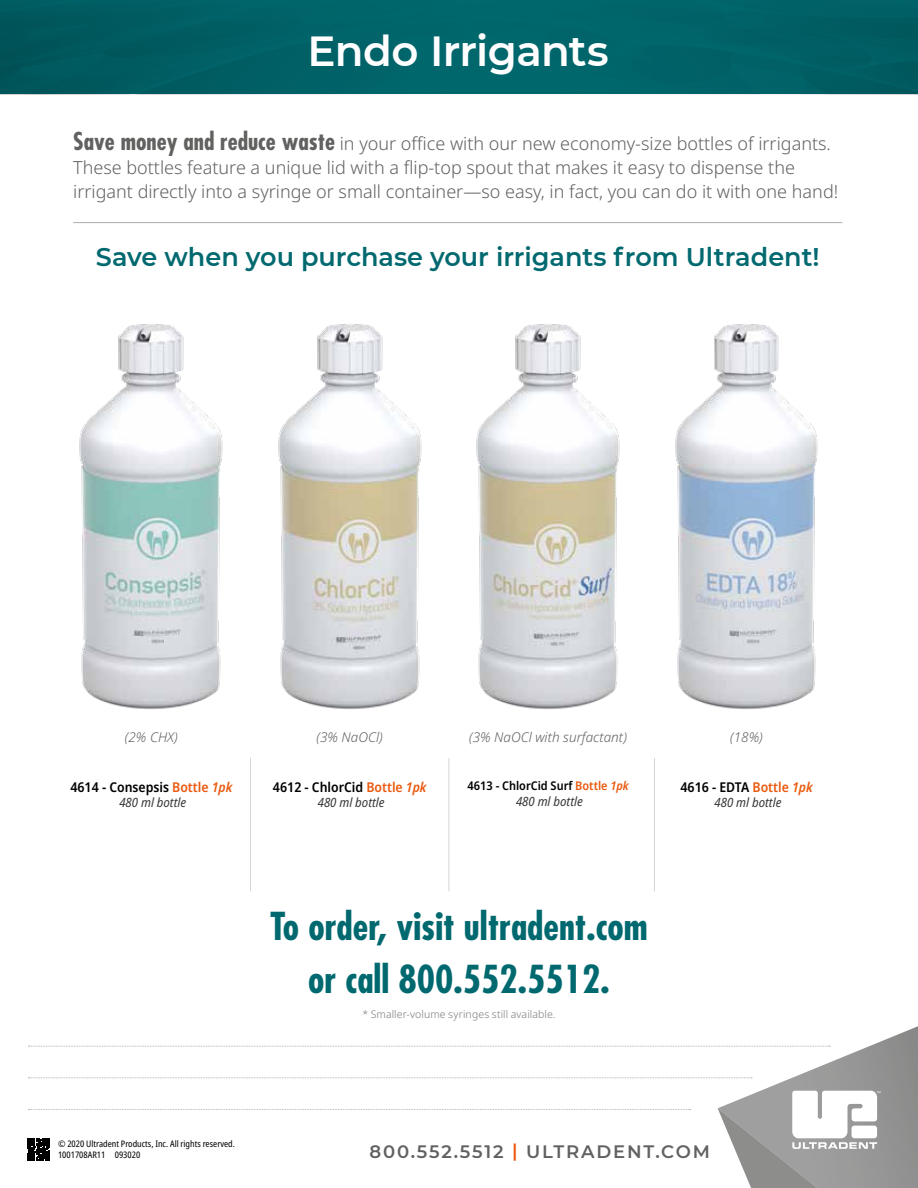
<style>
.page{position:relative;width:918px;height:1188px;background:#fff}
.page>*{position:absolute;margin:0;border:0;box-sizing:border-box;transform-origin:0 0}
.t1{font:600 42px "Montserrat";letter-spacing:-.015em;color:#fff}
.t2{font:700 condensed 37.5px/52.5px "Futura Std";color:#00696f;text-align:center}
.t3{font:600 25.5px "Montserrat";color:#00696f}
.t4{font:300 18px/24px "Noto Sans";color:#616160}
.t5{font:600 18px "Montserrat";letter-spacing:.1em;color:#616160}
.t6{font:600 semi-condensed 13.5px "Noto Sans";color:#000001}
.t7{font:italic 300 13.5px "Noto Sans";color:#616160}
.t8{font:italic semi-condensed 12.75px "Noto Sans";color:#393a38}
.t9{font:600 semi-condensed 12px "Noto Sans";color:#000001}
.t10{font:300 10.5px "Noto Sans";letter-spacing:.01em;color:#787978}
.t11{font:condensed 9px "Noto Sans";color:#000001}
.s1{font-family:"Futura Std";font-weight:700;font-stretch:condensed;font-size:24px}
.s2{color:#ea5a10}
.s3{font-style:italic;color:#ea5a10}
</style>
<div class="page">
<img style="left:0;top:0;width:918px;height:94px">
<hr style="left:73px;top:222px;width:769px;height:1px;background:#adadad">
<hr style="left:654px;top:758px;width:1px;height:133px;background:#d5d5d5">
<img style="left:79px;top:324px;width:144px;height:386px">
<img style="left:278px;top:324px;width:144px;height:386px">
<img style="left:476px;top:324px;width:144px;height:386px">
<img style="left:675px;top:324px;width:143px;height:386px">
<hr style="left:449px;top:758px;width:1px;height:133px;background:#d5d5d5">
<hr style="left:250px;top:758px;width:1px;height:133px;background:#d5d5d5">
<svg style="left:27px;top:1026px;width:891px;height:162px"></svg>
<h1 class="t1" style="left:308px;top:21px;width:303px">Endo Irrigants</h1>
<p class="t4" style="left:73px;top:132px;width:767px"><span class="s1">Save money and reduce waste</span> in your office with our new economy-size bottles of irrigants.<br>These bottles feature a unique lid with a flip-top spout that makes it easy to dispense the irrigant directly into a syringe or small container—so easy, in fact, you can do it with one hand!</p>
<h3 class="t3" style="left:96px;top:239px;width:725px">Save when you purchase your irrigants from Ultradent!</h3>
<p class="t7" style="left:125px;top:728px;width:54px">(2% CHX)</p>
<p class="t6" style="left:70px;top:778px;width:163px">4614 - Consepsis <span class="s2">Bottle</span> <span class="s3">1pk</span></p>
<p class="t8" style="left:119px;top:793px;width:68px">480 ml bottle</p>
<p class="t7" style="left:317px;top:728px;width:68px">(3% NaOCl)</p>
<p class="t6" style="left:273px;top:778px;width:155px">4612 - ChlorCid <span class="s2">Bottle</span> <span class="s3">1pk</span></p>
<p class="t8" style="left:318px;top:793px;width:68px">480 ml bottle</p>
<p class="t7" style="left:469px;top:728px;width:159px">(3% NaOCl with surfactant)</p>
<p class="t9" style="left:468px;top:778px;width:163px">4613 - ChlorCid Surf <span class="s2">Bottle</span> <span class="s3">1pk</span></p>
<p class="t8" style="left:516px;top:792px;width:68px">480 ml bottle</p>
<p class="t7" style="left:730px;top:728px;width:34px">(18%)</p>
<p class="t6" style="left:680px;top:778px;width:134px">4616 - EDTA <span class="s2">Bottle</span> <span class="s3">1pk</span></p>
<p class="t8" style="left:715px;top:793px;width:68px">480 ml bottle</p>
<h2 class="t2" style="left:270px;top:901px;width:379px">To order, visit ultradent.com or call 800.552.5512.</h2>
<p class="t10" style="left:362px;top:1007px;width:195px">* Smaller-volume syringes still available.</p>
<p class="t11" style="left:58px;top:1138px;width:178px">© 2020 Ultradent Products, Inc. All rights reserved.</p>
<p class="t5" style="left:370px;top:1139px;width:342px">800.552.5512 <span class="s2">|</span> ULTRADENT.COM</p>
<p class="t11" style="left:58px;top:1149px;width:84px">1001708AR11 093020</p>
</div>
